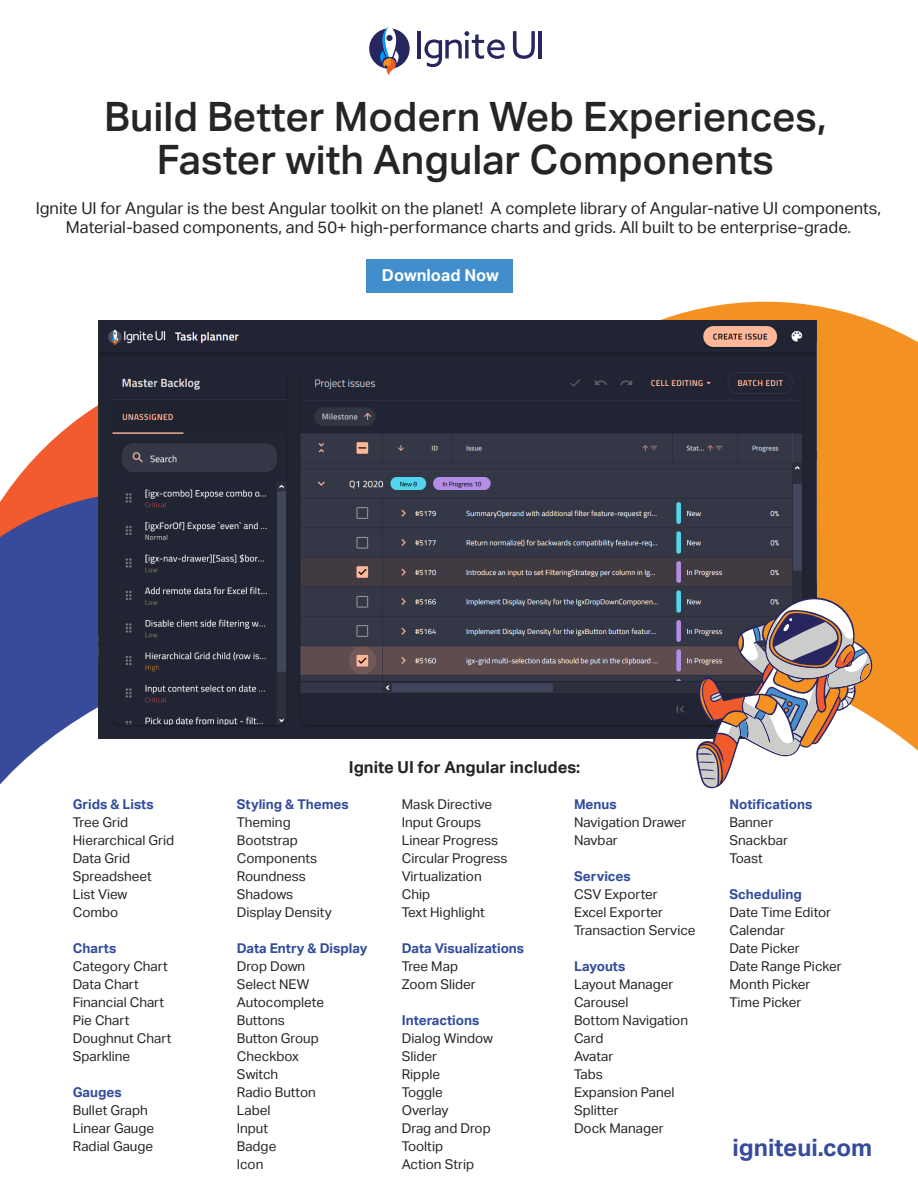
<style>
.page{position:relative;width:918px;height:1188px;background:#fff}
.page>*{position:absolute;margin:0;border:0;box-sizing:border-box;transform-origin:0 0}
.t1{font:500 40.5px/43.5px "Aktiv Grotesk";color:#242524;text-align:center}
.t2{font:700 24px "Aktiv Grotesk";color:#364b9b}
.t3{font:16.5px/19.8px "Aktiv Grotesk";color:#242524;text-align:center}
.t4{font:700 16.5px "Aktiv Grotesk";color:#242524}
.t5{font:700 16.5px "Aktiv Grotesk";color:#fff}
.t6{font:13.5px/18px "Aktiv Grotesk";color:#242524}
.t7{font:700 13.5px "Aktiv Grotesk";color:#314c9c}
.s1{color:#364c9b}
</style>
<div class="page">
<svg style="left:7px;top:353px;width:92px;height:138px"></svg>
<svg style="left:460px;top:302px;width:458px;height:315px;fill:#f39123"></svg>
<svg style="left:0;top:491px;width:99px;height:126px;fill:#374b9a"></svg>
<svg style="left:0;top:617px;width:918px;height:172px"></svg>
<img style="left:99px;top:321px;width:717px;height:418px">
<hr style="left:418px;top:31px;width:3px;height:27px;background:#27265f">
<svg style="left:424px;top:31px;width:81px;height:36px"></svg>
<svg style="left:513px;top:31px;width:22px;height:28px"></svg>
<hr style="left:538px;top:31px;width:4px;height:27px;background:#27265f">
<div style="left:369px;top:28px;width:41px;height:41px;background:#27265f;border-radius:50%"></div>
<svg style="left:376px;top:26px;width:23px;height:49px"></svg>
<div style="left:367px;top:260px;width:146px;height:33px;background:#428ecc"></div>
<svg style="left:694px;top:597px;width:182px;height:191px"></svg>
<p class="t1" style="left:104px;top:95px;width:724px">Build Better Modern Web Experiences,<br>Faster with Angular Components</p>
<p class="t3" style="left:36px;top:198px;width:847px">Ignite UI for Angular is the best Angular toolkit on the planet! A complete library of Angular-native UI components,<br>Material-based components, and 50+ high-performance charts and grids. All built to be enterprise-grade.</p>
<p class="t5" style="left:382px;top:266px;width:119px">Download Now</p>
<p class="t7" style="left:73px;top:796px;width:82px">Grids &amp; Lists</p>
<p class="t6" style="left:73px;top:813px;width:57px">Tree Grid</p>
<p class="t6" style="left:73px;top:831px;width:103px">Hierarchical Grid</p>
<p class="t6" style="left:73px;top:849px;width:59px">Data Grid</p>
<p class="t6" style="left:73px;top:867px;width:81px">Spreadsheet</p>
<p class="t6" style="left:73px;top:885px;width:56px">List View</p>
<p class="t6" style="left:73px;top:903px;width:47px">Combo</p>
<p class="t7" style="left:73px;top:940px;width:45px">Charts</p>
<p class="t6" style="left:73px;top:957px;width:97px">Category Chart</p>
<p class="t6" style="left:73px;top:975px;width:68px">Data Chart</p>
<p class="t6" style="left:73px;top:993px;width:93px">Financial Chart</p>
<p class="t6" style="left:73px;top:1011px;width:58px">Pie Chart</p>
<p class="t6" style="left:73px;top:1029px;width:100px">Doughnut Chart</p>
<p class="t6" style="left:73px;top:1047px;width:59px">Sparkline</p>
<p class="t7" style="left:73px;top:1084px;width:50px">Gauges</p>
<p class="t6" style="left:73px;top:1101px;width:76px">Bullet Graph</p>
<p class="t6" style="left:73px;top:1119px;width:83px">Linear Gauge</p>
<p class="t6" style="left:73px;top:1137px;width:82px">Radial Gauge</p>
<p class="t4" style="left:349px;top:758px;width:233px">Ignite UI for Angular includes:</p>
<p class="t7" style="left:237px;top:796px;width:113px">Styling &amp; Themes</p>
<p class="t6" style="left:237px;top:813px;width:55px">Theming</p>
<p class="t6" style="left:237px;top:831px;width:63px">Bootstrap</p>
<p class="t6" style="left:237px;top:849px;width:82px">Components<br>Roundness</p>
<p class="t6" style="left:237px;top:885px;width:58px">Shadows</p>
<p class="t6" style="left:237px;top:903px;width:97px">Display Density</p>
<p class="t7" style="left:237px;top:940px;width:132px">Data Entry &amp; Display</p>
<p class="t6" style="left:237px;top:957px;width:70px">Drop Down</p>
<p class="t6" style="left:237px;top:975px;width:74px">Select NEW</p>
<p class="t6" style="left:237px;top:993px;width:89px">Autocomplete</p>
<p class="t6" style="left:237px;top:1011px;width:50px">Buttons</p>
<p class="t6" style="left:237px;top:1029px;width:84px">Button Group</p>
<p class="t6" style="left:237px;top:1047px;width:64px">Checkbox</p>
<p class="t6" style="left:237px;top:1065px;width:43px">Switch</p>
<p class="t6" style="left:237px;top:1083px;width:81px">Radio Button</p>
<p class="t6" style="left:237px;top:1101px;width:35px">Label</p>
<p class="t6" style="left:237px;top:1119px;width:33px">Input</p>
<p class="t6" style="left:237px;top:1137px;width:41px">Badge</p>
<p class="t6" style="left:237px;top:1155px;width:28px">Icon</p>
<p class="t6" style="left:402px;top:795px;width:92px">Mask Directive</p>
<p class="t6" style="left:402px;top:813px;width:81px">Input Groups</p>
<p class="t6" style="left:402px;top:831px;width:98px">Linear Progress</p>
<p class="t6" style="left:402px;top:849px;width:107px">Circular Progress</p>
<p class="t6" style="left:402px;top:867px;width:81px">Virtualization</p>
<p class="t6" style="left:402px;top:885px;width:30px">Chip</p>
<p class="t6" style="left:402px;top:903px;width:85px">Text Highlight</p>
<p class="t7" style="left:402px;top:940px;width:124px">Data Visualizations</p>
<p class="t6" style="left:402px;top:957px;width:58px">Tree Map</p>
<p class="t6" style="left:402px;top:975px;width:76px">Zoom Slider</p>
<p class="t7" style="left:402px;top:1012px;width:79px">Interactions</p>
<p class="t6" style="left:402px;top:1029px;width:93px">Dialog Window</p>
<p class="t6" style="left:402px;top:1047px;width:37px">Slider</p>
<p class="t6" style="left:402px;top:1065px;width:40px">Ripple</p>
<p class="t6" style="left:402px;top:1083px;width:43px">Toggle</p>
<p class="t6" style="left:402px;top:1101px;width:48px">Overlay</p>
<p class="t6" style="left:402px;top:1119px;width:90px">Drag and Drop</p>
<p class="t6" style="left:402px;top:1137px;width:43px">Tooltip</p>
<p class="t6" style="left:402px;top:1155px;width:74px">Action Strip</p>
<p class="t7" style="left:574px;top:796px;width:44px">Menus</p>
<p class="t6" style="left:574px;top:813px;width:114px">Navigation Drawer</p>
<p class="t6" style="left:574px;top:831px;width:45px">Navbar</p>
<p class="t7" style="left:574px;top:868px;width:58px">Services</p>
<p class="t6" style="left:574px;top:885px;width:85px">CSV Exporter</p>
<p class="t6" style="left:574px;top:903px;width:91px">Excel Exporter</p>
<p class="t6" style="left:574px;top:921px;width:123px">Transaction Service</p>
<p class="t7" style="left:574px;top:958px;width:53px">Layouts</p>
<p class="t6" style="left:574px;top:975px;width:101px">Layout Manager</p>
<p class="t6" style="left:574px;top:993px;width:56px">Carousel</p>
<p class="t6" style="left:574px;top:1011px;width:116px">Bottom Navigation</p>
<p class="t6" style="left:574px;top:1029px;width:31px">Card</p>
<p class="t6" style="left:574px;top:1047px;width:41px">Avatar</p>
<p class="t6" style="left:574px;top:1065px;width:30px">Tabs</p>
<p class="t6" style="left:574px;top:1083px;width:102px">Expansion Panel</p>
<p class="t6" style="left:574px;top:1101px;width:46px">Splitter</p>
<p class="t6" style="left:574px;top:1119px;width:91px">Dock Manager</p>
<p class="t7" style="left:729px;top:796px;width:84px">Notifications</p>
<p class="t6" style="left:729px;top:813px;width:45px">Banner</p>
<p class="t6" style="left:729px;top:831px;width:60px">Snackbar</p>
<p class="t6" style="left:729px;top:849px;width:35px">Toast</p>
<p class="t7" style="left:729px;top:886px;width:74px">Scheduling</p>
<p class="t6" style="left:729px;top:903px;width:103px">Date Time Editor</p>
<p class="t6" style="left:729px;top:921px;width:57px">Calendar</p>
<p class="t6" style="left:729px;top:939px;width:72px">Date Picker</p>
<p class="t6" style="left:729px;top:957px;width:114px">Date Range Picker</p>
<p class="t6" style="left:729px;top:975px;width:83px">Month Picker</p>
<p class="t6" style="left:729px;top:993px;width:73px">Time Picker</p>
<p class="t2" style="left:732px;top:1133px;width:141px">ignite<span class="s1">ui.</span>com</p>
</div>
